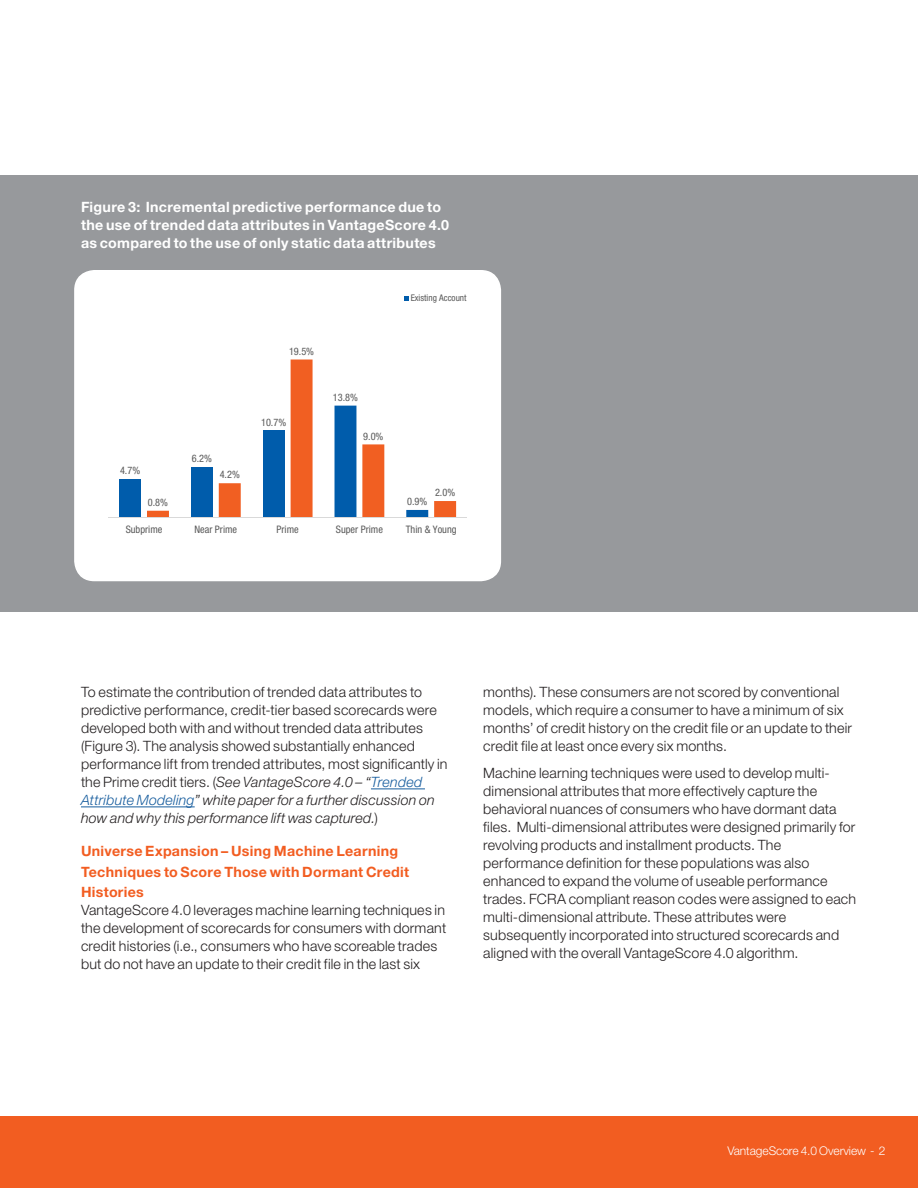
<style>
.page{position:relative;width:918px;height:1188px;background:#fff}
.page>*{position:absolute;margin:0;border:0;box-sizing:border-box;transform-origin:0 0}
.Body{font:300 14.25px/18px "Helvetica Neue LT Std";letter-spacing:.015em;color:#231f20}
.Figure_heading{font:700 14.25px/18px "Helvetica Neue LT Std";letter-spacing:.02em;color:#fff}
.Level_2_heading{font:700 14.25px/20.2px "Helvetica Neue LT Std";letter-spacing:.02em;color:#f25d21}
.Footer_rhs{font:300 12px "Helvetica Neue LT Std";letter-spacing:-.005em;color:#fff}
.t1{font:condensed 10.35px "Helvetica Neue LT Std";color:#595959}
.t2{font:condensed 9.15px "Helvetica Neue LT Std";color:#595959}
.s1{font-style:italic}
.s2{font-style:italic;color:#175d9e}
</style>
<div class="page">
<div style="left:0;top:1116px;width:918px;height:72px;background:#f25d21"></div>
<div style="left:0;top:176px;width:918px;height:436px;background:#97999c"></div>
<hr style="left:371px;top:789px;width:54px;height:1px;background:#175d9e">
<hr style="left:81px;top:807px;width:114px;height:1px;background:#175d9e">
<div style="left:81px;top:271px;width:413px;height:309px;background:#fff"></div>
<div style="left:119px;top:479px;width:22px;height:38px;background:#005cab"></div>
<svg style="left:147px;top:360px;width:309px;height:157px;background:#e0d7d8"></svg>
<hr style="left:108px;top:517px;width:359px;height:1px;background:#d9d9d9">
<svg style="left:404px;top:296px;width:5px;height:5px"></svg>
<div style="left:74px;top:270px;width:427px;height:311px;border:2px solid #fff;border-radius:19px"></div>
<p class="Figure_heading" style="left:81px;top:198px;width:370px">Figure 3: Incremental predictive performance due to the use of trended data attributes in VantageScore 4.0 as compared to the use of only static data attributes</p>
<p class="t2" style="left:411px;top:293px;width:57px">Existing Account</p>
<p class="t1" style="left:289px;top:345px;width:27px">19.5%</p>
<p class="t1" style="left:120px;top:465px;width:22px">4.7%</p>
<p class="t1" style="left:192px;top:453px;width:22px">6.2%</p>
<p class="t1" style="left:220px;top:469px;width:22px">4.2%</p>
<p class="t1" style="left:261px;top:416px;width:27px">10.7%</p>
<p class="t1" style="left:333px;top:391px;width:27px">13.8%</p>
<p class="t1" style="left:363px;top:430px;width:22px">9.0%</p>
<p class="t1" style="left:148px;top:496px;width:22px">0.8%</p>
<p class="t1" style="left:407px;top:496px;width:22px">0.9%</p>
<p class="t1" style="left:435px;top:487px;width:22px">2.0%</p>
<p class="t1" style="left:126px;top:524px;width:38px">Subprime</p>
<p class="t1" style="left:195px;top:524px;width:44px">Near Prime</p>
<p class="t1" style="left:277px;top:524px;width:24px">Prime</p>
<p class="t1" style="left:336px;top:524px;width:48px">Super Prime</p>
<p class="t1" style="left:406px;top:524px;width:52px">Thin &amp; Young</p>
<p class="Body" style="left:81px;top:683px;width:368px">To estimate the contribution of trended data attributes to predictive performance, credit-tier based scorecards were developed both with and without trended data attributes (Figure 3). The analysis showed substantially enhanced performance lift from trended attributes, most significantly in the Prime credit tiers. (<span class="s1">See VantageScore 4.0 – “</span><span class="s2">Trended Attribute Modeling</span><span class="s1">” white paper for a further discussion on how and why this performance lift was captured.</span>)</p>
<p class="Level_2_heading" style="left:81px;top:841px;width:330px">Universe Expansion – Using Machine Learning<br>Techniques to Score Those with Dormant Credit<br>Histories</p>
<p class="Body" style="left:81px;top:901px;width:367px">VantageScore 4.0 leverages machine learning techniques in the development of scorecards for consumers with dormant credit histories (i.e., consumers who have scoreable trades but do not have an update to their credit file in the last six</p>
<p class="Body" style="left:483px;top:683px;width:370px">months). These consumers are not scored by conventional models, which require a consumer to have a minimum of six months’ of credit history on the credit file or an update to their credit file at least once every six months.</p>
<p class="Body" style="left:483px;top:764px;width:375px">Machine learning techniques were used to develop multi&shy;dimensional attributes that more effectively capture the behavioral nuances of consumers who have dormant data files. Multi-dimensional attributes were designed primarily for revolving products and installment products. The performance definition for these populations was also enhanced to expand the volume of useable performance trades. FCRA compliant reason codes were assigned to each multi-dimensional attribute. These attributes were subsequently incorporated into structured scorecards and aligned with the overall VantageScore 4.0 algorithm.</p>
<p class="Footer_rhs" style="left:727px;top:1143px;width:160px">VantageScore 4.0 Overview - 2</p>
</div>
